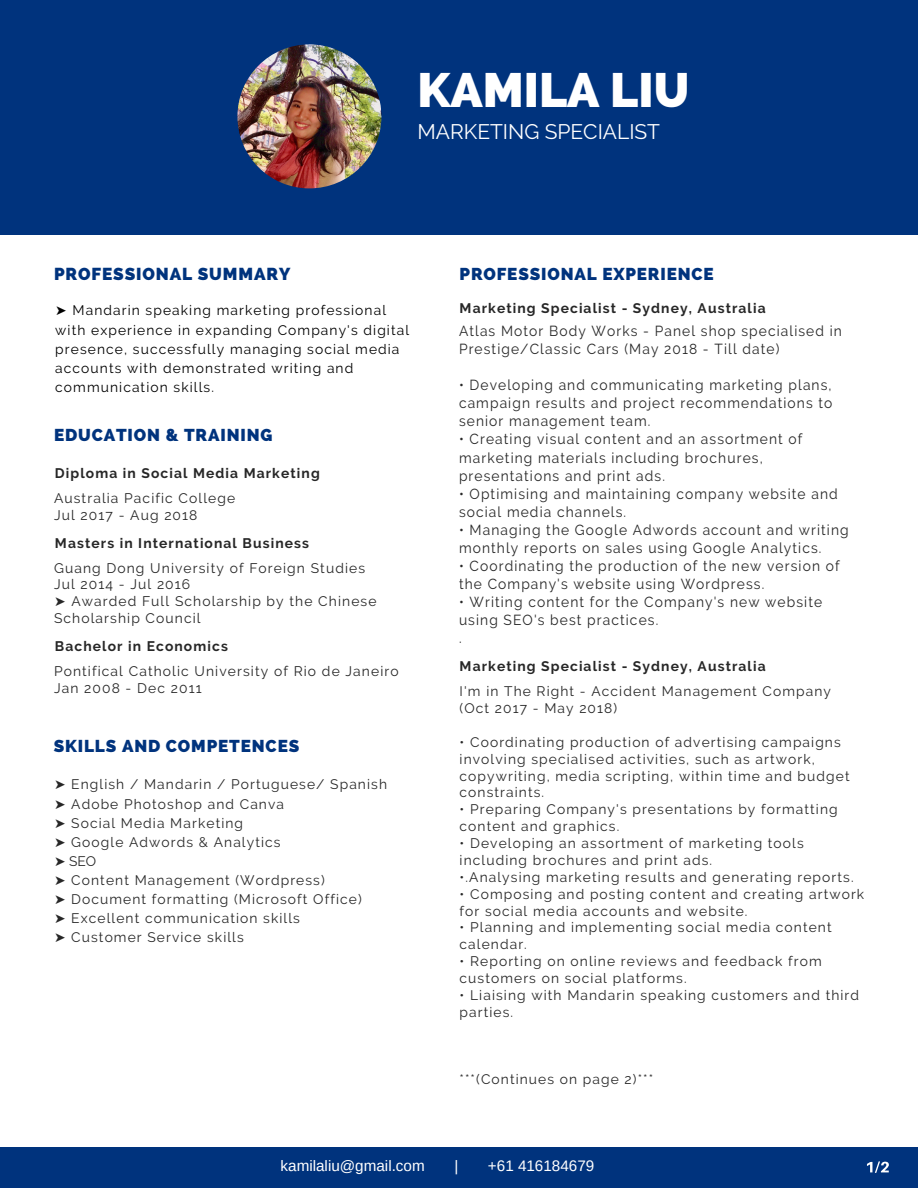
<style>
.page{position:relative;width:918px;height:1188px;background:#fff}
.page>*{position:absolute;margin:0;border:0;box-sizing:border-box;transform-origin:0 0}
.t1{font:800 48px "Raleway";color:#fff}
.t2{font:21px "Raleway";color:#fff}
.t3{font:800 17.25px "Raleway";letter-spacing:.05em;color:#00337d}
.t4{font:800 17.1px "Raleway";letter-spacing:.05em;color:#00337d}
.t5{font:15.3px "Arimo";color:#fff}
.t6{font:14.55px/18px "Raleway";letter-spacing:.08em;color:#272727;scale:.95 1}
.t7{font:13.8px/16.8px "Raleway";letter-spacing:.08em;color:#272727}
.t8{font:13.8px/19.2px "Raleway";letter-spacing:.08em;color:#000}
.t9{font:700 13.8px "Raleway";letter-spacing:.08em;color:#272727}
.s1{font-family:"DejaVu Sans"}
</style>
<div class="page">
<div style="left:0;top:0;width:918px;height:235px;background:#00337d"></div>
<img style="left:237px;top:44px;width:144px;height:144px;border-radius:50%">
<div style="left:0;top:1147px;width:918px;height:41px;background:#00337d"></div>
<svg style="left:867px;top:1161px;width:22px;height:12px"></svg>
<h1 class="t1" style="left:418px;top:62px;width:273px">KAMILA LIU</h1>
<h2 class="t2" style="left:418px;top:120px;width:244px">MARKETING SPECIALIST</h2>
<p class="t3" style="left:54px;top:264px;width:238px">PROFESSIONAL SUMMARY</p>
<p class="t8" style="left:55px;top:301px;width:355px"><span class="s1">➤</span> Mandarin speaking marketing professional with experience in expanding Company's digital presence, successfully managing social media accounts with demonstrated writing and communication skills.</p>
<p class="t4" style="left:54px;top:425px;width:220px">EDUCATION &amp; TRAINING</p>
<p class="t9" style="left:55px;top:465px;width:266px">Diploma in Social Media Marketing</p>
<p class="t7" style="left:54px;top:490px;width:183px">Australia Pacific College<br>Jul 2017 - Aug 2018</p>
<p class="t9" style="left:55px;top:535px;width:256px">Masters in International Business</p>
<p class="t7" style="left:54px;top:559px;width:324px">Guang Dong University of Foreign Studies<br>Jul 2014 - Jul 2016<br><span class="s1">➤</span> Awarded Full Scholarship by the Chinese<br>Scholarship Council</p>
<p class="t9" style="left:55px;top:638px;width:174px">Bachelor in Economics</p>
<p class="t7" style="left:54px;top:663px;width:346px">Pontifical Catholic University of Rio de Janeiro<br>Jan 2008 - Dec 2011</p>
<p class="t4" style="left:54px;top:736px;width:247px">SKILLS AND COMPETENCES</p>
<p class="t7" style="left:54px;top:775px;width:335px;line-height:19.2px"><span class="s1">➤</span> English / Mandarin / Portuguese/ Spanish <span class="s1">➤</span> Adobe Photoshop and Canva<br><span class="s1">➤</span> Social Media Marketing<br><span class="s1">➤</span> Google Adwords &amp; Analytics<br><span class="s1">➤</span> SEO<br><span class="s1">➤</span> Content Management (Wordpress)<br><span class="s1">➤</span> Document formatting (Microsoft Office)<br><span class="s1">➤</span> Excellent communication skills<br><span class="s1">➤</span> Customer Service skills</p>
<p class="t4" style="left:460px;top:264px;width:256px">PROFESSIONAL EXPERIENCE</p>
<p class="t9" style="left:460px;top:300px;width:308px">Marketing Specialist - Sydney, Australia</p>
<p class="t6" style="left:459px;top:322px;width:405px">Atlas Motor Body Works - Panel shop specialised in<br>Prestige/Classic Cars (May 2018 - Till date)</p>
<p class="t6" style="left:459px;top:376px;width:395px;text-align:justify">• Developing and communicating marketing plans, campaign results and project recommendations to senior management team.</p>
<p class="t6" style="left:459px;top:430px;width:363px">• Creating visual content and an assortment of marketing materials including brochures, presentations and print ads.</p>
<p class="t6" style="left:459px;top:484px;width:400px">• Optimising and maintaining company website and social media channels.</p>
<p class="t6" style="left:459px;top:521px;width:412px">• Managing the Google Adwords account and writing monthly reports on sales using Google Analytics.</p>
<p class="t6" style="left:459px;top:557px;width:402px">• Coordinating the production of the new version of the Company's website using Wordpress.</p>
<p class="t6" style="left:459px;top:593px;width:384px">• Writing content for the Company's new website using SEO's best practices.<br>.</p>
<p class="t9" style="left:460px;top:658px;width:308px">Marketing Specialist - Sydney, Australia</p>
<p class="t7" style="left:460px;top:683px;width:373px">I'm in The Right - Accident Management Company (Oct 2017 - May 2018)</p>
<p class="t7" style="left:460px;top:734px;width:392px">• Coordinating production of advertising campaigns involving specialised activities, such as artwork, copywriting, media scripting, within time and budget constraints.</p>
<p class="t7" style="left:460px;top:801px;width:380px">• Preparing Company's presentations by formatting content and graphics.</p>
<p class="t7" style="left:460px;top:835px;width:346px">• Developing an assortment of marketing tools including brochures and print ads.</p>
<p class="t7" style="left:460px;top:869px;width:396px">•.Analysing marketing results and generating reports.</p>
<p class="t7" style="left:460px;top:885px;width:406px">• Composing and posting content and creating artwork for social media accounts and website.</p>
<p class="t7" style="left:460px;top:919px;width:374px">• Planning and implementing social media content calendar.</p>
<p class="t7" style="left:460px;top:953px;width:364px">• Reporting on online reviews and feedback from customers on social platforms.</p>
<p class="t7" style="left:460px;top:987px;width:401px">• Liaising with Mandarin speaking customers and third parties.</p>
<p class="t7" style="left:460px;top:1071px;width:195px">***(Continues on page 2)***</p>
<p class="t5" style="left:281px;top:1157px;width:146px">kamilaliu@gmail.com</p>
<p class="t5" style="left:454px;top:1157px;width:5px">|</p>
<p class="t5" style="left:488px;top:1157px;width:108px">+61 416184679</p>
</div>
